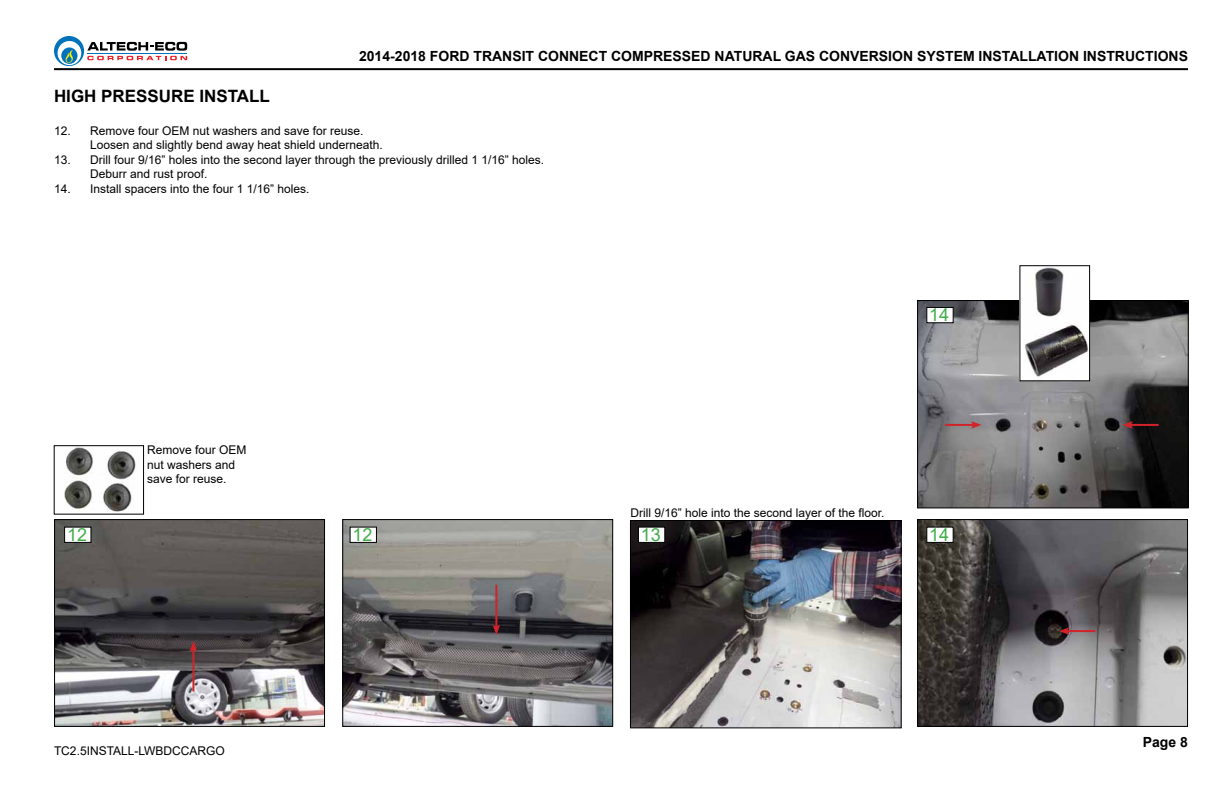
<style>
.page{position:relative;width:1224px;height:792px;background:#fff}
.page>*{position:absolute;margin:0;border:0;box-sizing:border-box;transform-origin:0 0}
.t1{font:18px "Arial";color:#41ad49}
.t2{font:700 17px "Arial";color:#000}
.t3{font:700 14px "Arial";color:#000}
.t4{font:12px/14.4px "Arial";color:#000}
</style>
<div class="page">
<svg style="left:54px;top:36px;width:133px;height:30px"></svg>
<hr style="left:54px;top:68px;width:1134px;height:2px;background:#000">
<img style="left:919px;top:521px;width:267px;height:204px">
<div style="left:917px;top:519px;width:271px;height:208px;border:1px solid #000"></div>
<img style="left:919px;top:302px;width:268px;height:204px">
<div style="left:917px;top:300px;width:272px;height:208px;border:1px solid #000"></div>
<hr style="left:1066px;top:630px;width:29px;height:2px;background:#d2232a">
<svg style="left:1059px;top:627px;width:11px;height:8px"></svg>
<hr style="left:945px;top:424px;width:30px;height:2px;background:#d2232a">
<svg style="left:971px;top:421px;width:11px;height:8px"></svg>
<hr style="left:1129px;top:424px;width:30px;height:2px;background:#d2232a">
<svg style="left:1122px;top:421px;width:11px;height:8px"></svg>
<img style="left:1021px;top:267px;width:67px;height:112px">
<div style="left:1019px;top:265px;width:71px;height:116px;border:1px solid #000"></div>
<img style="left:56px;top:521px;width:267px;height:204px">
<div style="left:54px;top:519px;width:271px;height:208px;border:1px solid #000"></div>
<img style="left:64px;top:448px;width:72px;height:64px">
<img style="left:344px;top:521px;width:267px;height:204px">
<div style="left:342px;top:519px;width:271px;height:208px;border:1px solid #000"></div>
<img style="left:632px;top:522px;width:268px;height:204px">
<div style="left:630px;top:520px;width:272px;height:208px;border:1px solid #000"></div>
<hr style="left:192px;top:648px;width:2px;height:43px;background:#d2232a">
<svg style="left:190px;top:641px;width:7px;height:11px"></svg>
<hr style="left:495px;top:585px;width:2px;height:43px;background:#d2232a">
<svg style="left:493px;top:624px;width:7px;height:11px"></svg>
<div style="left:64px;top:527px;width:27px;height:16px;background:#fff;border:1px solid #000"></div>
<div style="left:350px;top:527px;width:27px;height:16px;background:#fff;border:1px solid #000"></div>
<div style="left:638px;top:527px;width:27px;height:16px;background:#fff;border:1px solid #000"></div>
<div style="left:926px;top:527px;width:28px;height:16px;background:#fff;border:1px solid #000"></div>
<div style="left:926px;top:307px;width:28px;height:16px;background:#fff;border:1px solid #000"></div>
<p class="t3" style="left:359px;top:46px;width:830px">2014-2018 FORD TRANSIT CONNECT COMPRESSED NATURAL GAS CONVERSION SYSTEM INSTALLATION INSTRUCTIONS</p>
<h2 class="t2" style="left:54px;top:84px;width:217px">HIGH PRESSURE INSTALL</h2>
<p class="t4" style="left:90px;top:123px;width:294px;text-indent:-36px">12. Remove four OEM nut washers and save for reuse.<br>Loosen and slightly bend away heat shield underneath.</p>
<p class="t4" style="left:90px;top:152px;width:456px;text-indent:-36px">13. Drill four 9/16” holes into the second layer through the previously drilled 1 1/16” holes.<br>Deburr and rust proof.</p>
<p class="t4" style="left:54px;top:181px;width:257px">14. Install spacers into the four 1 1/16” holes.</p>
<p class="t4" style="left:147px;top:443px;width:101px">Remove four OEM nut washers and save for reuse.</p>
<h1 class="t1" style="left:929px;top:302px;width:22px">14</h1>
<p class="t4" style="left:630px;top:506px;width:256px">Drill 9/16” hole into the second layer of the floor.</p>
<h1 class="t1" style="left:67px;top:522px;width:22px">12</h1>
<h1 class="t1" style="left:353px;top:522px;width:22px">12</h1>
<h1 class="t1" style="left:641px;top:522px;width:22px">13</h1>
<h1 class="t1" style="left:929px;top:522px;width:22px">14</h1>
<p class="t4" style="left:54px;top:744px;width:172px">TC2.5INSTALL-LWBDCCARGO</p>
<p class="t3" style="left:1143px;top:733px;width:47px">Page 8</p>
</div>
